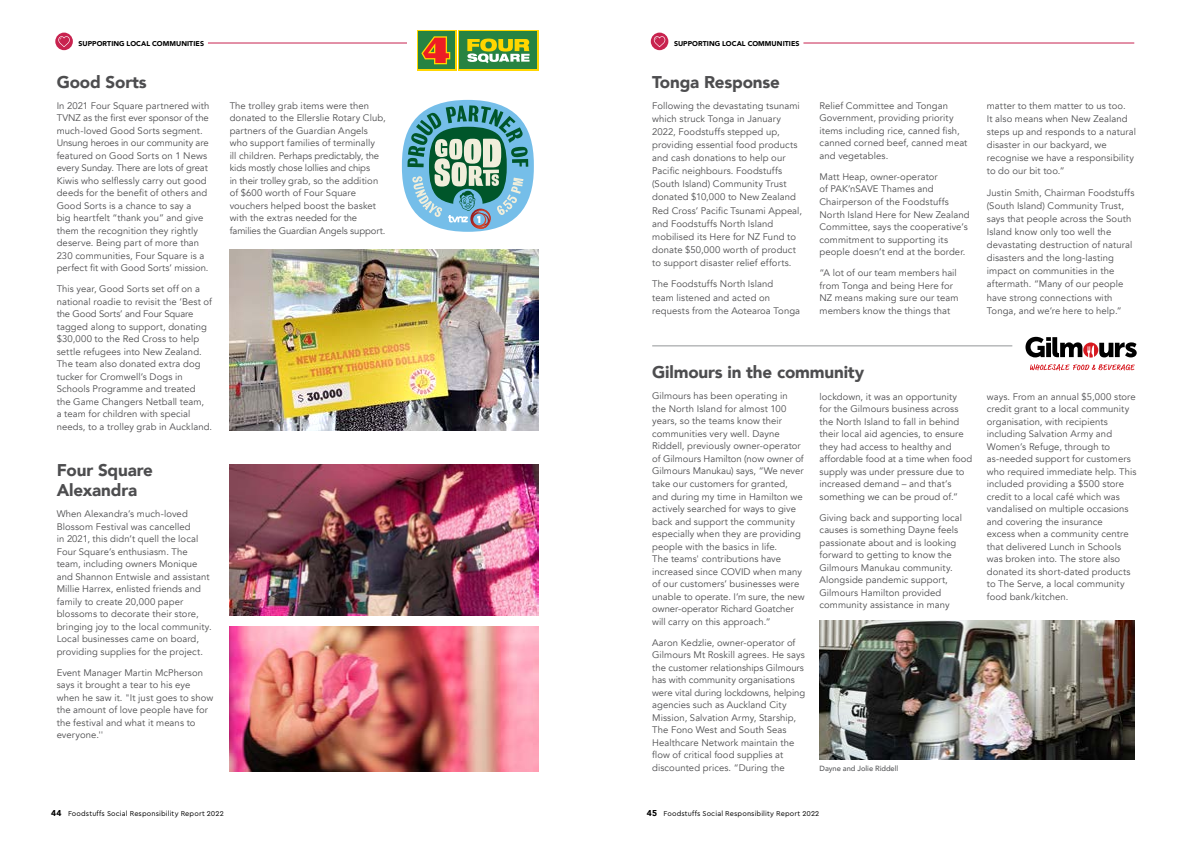
<style>
.page{position:relative;width:1191px;height:842px;background:#fff}
.page>*{position:absolute;margin:0;border:0;box-sizing:border-box;transform-origin:0 0}
.t1{font:900 17px/20px "Avenir";letter-spacing:-.01em;color:#4d4d4f}
.t2{font:9.5px/12.5px "Avenir";letter-spacing:.01em;color:#4d4d4f}
.t3{font:500 7.5px "Avenir";letter-spacing:-.005em;color:#58595b}
.t4{font:7.3px "Cera Pro";letter-spacing:.015em;color:#000}
.t5{font:900 7px "Avenir";letter-spacing:.01em;color:#000}
.s1{font-family:"Avenir";font-weight:900;font-size:8.5px}
</style>
<div class="page">
<hr style="left:208px;top:43px;width:331px;height:1px;background:#c8234f">
<div style="left:55px;top:33px;width:18px;height:17px;background:#c8234f;border-radius:50%"></div>
<svg style="left:58px;top:36px;width:12px;height:11px"></svg>
<hr style="left:803px;top:43px;width:331px;height:1px;background:#c8234f">
<div style="left:651px;top:33px;width:17px;height:17px;background:#c8234f;border-radius:50%"></div>
<svg style="left:654px;top:36px;width:11px;height:11px"></svg>
<div style="left:407px;top:28px;width:133px;height:52px;background:#fff"></div>
<div style="left:415px;top:28px;width:125px;height:44px;background:linear-gradient(to bottom,#fff,#fff)"></div>
<div style="left:417px;top:30px;width:40px;height:41px;background:#ffd600"></div>
<div style="left:418px;top:31px;width:37px;height:38px;background:#278342"></div>
<svg style="left:458px;top:30px;width:80px;height:41px"></svg>
<div style="left:460px;top:31px;width:77px;height:38px;background:#278342"></div>
<svg style="left:421px;top:36px;width:29px;height:28px"></svg>
<svg style="left:467px;top:39px;width:62px;height:24px"></svg>
<svg style="left:402px;top:100px;width:132px;height:132px"></svg>
<img style="left:230px;top:249px;width:309px;height:182px">
<img style="left:230px;top:465px;width:309px;height:150px">
<img style="left:230px;top:626px;width:309px;height:145px">
<hr style="left:652px;top:345px;width:360px;height:1px;background:#939598">
<svg style="left:1025px;top:337px;width:111px;height:21px"></svg>
<svg style="left:1030px;top:364px;width:105px;height:7px"></svg>
<img style="left:819px;top:620px;width:315px;height:139px">
<p class="t5" style="left:79px;top:37px;width:127px">SUPPORTING LOCAL COMMUNITIES</p>
<p class="t5" style="left:674px;top:37px;width:127px">SUPPORTING LOCAL COMMUNITIES</p>
<h1 class="t1" style="left:57px;top:72px;width:92px">Good Sorts</h1>
<p class="t2" style="left:57px;top:100px;width:154px">In 2021 Four Square partnered with TVNZ as the first ever sponsor of the much-loved Good Sorts segment.<br>Unsung heroes in our community are featured on Good Sorts on 1 News every Sunday. There are lots of great Kiwis who selflessly carry out good deeds for the benefit of others and Good Sorts is a chance to say a<br>big heartfelt “thank you” and give them the recognition they rightly deserve. Being part of more than 230 communities, Four Square is a perfect fit with Good Sorts’ mission.</p>
<p class="t2" style="left:57px;top:283px;width:157px">This year, Good Sorts set off on a national roadie to revisit the ‘Best of the Good Sorts’ and Four Square tagged along to support, donating $30,000 to the Red Cross to help settle refugees into New Zealand.<br>The team also donated extra dog tucker for Cromwell’s Dogs in<br>Schools Programme and treated<br>the Game Changers Netball team,<br>a team for children with special needs, to a trolley grab in Auckland.</p>
<h1 class="t1" style="left:652px;top:72px;width:129px">Tonga Response</h1>
<p class="t2" style="left:652px;top:99px;width:151px;line-height:13.1px">Following the devastating tsunami which struck Tonga in January<br>2022, Foodstuffs stepped up, providing essential food products and cash donations to help our<br>Pacific neighbours. Foodstuffs (South Island) Community Trust donated $10,000 to New Zealand<br>Red Cross’ Pacific Tsunami Appeal, and Foodstuffs North Island mobilised its Here for NZ Fund to donate $50,000 worth of product to support disaster relief efforts.</p>
<p class="t2" style="left:652px;top:278px;width:149px;line-height:13.1px">The Foodstuffs North Island<br>team listened and acted on requests from the Aotearoa Tonga</p>
<p class="t2" style="left:819px;top:100px;width:149px">Relief Committee and Tongan<br>Government, providing priority items including rice, canned fish, canned corned beef, canned meat and vegetables.</p>
<p class="t2" style="left:819px;top:171px;width:152px">Matt Heap, owner-operator<br>of PAK’nSAVE Thames and<br>Chairperson of the Foodstuffs<br>North Island Here for New Zealand<br>Committee, says the cooperative’s commitment to supporting its people doesn’t end at the border.</p>
<p class="t2" style="left:819px;top:267px;width:141px">“A lot of our team members hail from Tonga and being Here for<br>NZ means making sure our team members know the things that</p>
<p class="t2" style="left:230px;top:100px;width:157px">The trolley grab items were then donated to the Ellerslie Rotary Club, partners of the Guardian Angels who support families of terminally<br>ill children. Perhaps predictably, the kids mostly chose lollies and chips<br>in their trolley grab, so the addition of $600 worth of Four Square vouchers helped boost the basket with the extras needed for the families the Guardian Angels support.</p>
<h1 class="t1" style="left:652px;top:362px;width:213px">Gilmours in the community</h1>
<p class="t2" style="left:652px;top:390px;width:154px">Gilmours has been operating in<br>the North Island for almost 100 years, so the teams know their communities very well. Dayne<br>Riddell, previously owner-operator of Gilmours Hamilton (now owner of<br>Gilmours Manukau) says, “We never take our customers for granted, and during my time in Hamilton we actively searched for ways to give back and support the community especially when they are providing people with the basics in life.<br>The teams' contributions have increased since COVID when many of our customers’ businesses were unable to operate. I’m sure, the new owner-operator Richard Goatcher will carry on this approach.”</p>
<p class="t2" style="left:652px;top:636px;width:155px">Aaron Kedzlie, owner-operator of Gilmours Mt Roskill agrees. He says the customer relationships Gilmours has with community organisations were vital during lockdowns, helping agencies such as Auckland City Mission, Salvation Army, Starship, The Fono West and South Seas Healthcare Network maintain the flow of critical food supplies at discounted prices. “During the</p>
<p class="t2" style="left:819px;top:390px;width:154px">lockdown, it was an opportunity<br>for the Gilmours business across the North Island to fall in behind their local aid agencies, to ensure they had access to healthy and affordable food at a time when food supply was under pressure due to increased demand – and that’s something we can be proud of.”</p>
<p class="t2" style="left:819px;top:511px;width:144px">Giving back and supporting local causes is something Dayne feels passionate about and is looking forward to getting to know the<br>Gilmours Manukau community.<br>Alongside pandemic support,<br>Gilmours Hamilton provided community assistance in many</p>
<h1 class="t1" style="left:57px;top:460px;width:98px">Four Square<br>Alexandra</h1>
<p class="t2" style="left:57px;top:508px;width:156px">When Alexandra’s much-loved Blossom Festival was cancelled<br>in 2021, this didn’t quell the local Four Square’s enthusiasm. The team, including owners Monique and Shannon Entwisle and assistant Millie Harrex, enlisted friends and family to create 20,000 paper blossoms to decorate their store, bringing joy to the local community.<br>Local businesses came on board, providing supplies for the project.</p>
<p class="t2" style="left:57px;top:666px;width:158px">Event Manager Martin McPherson says it brought a tear to his eye when he saw it. "It just goes to show the amount of love people have for the festival and what it means to everyone.''</p>
<p class="t3" style="left:819px;top:762px;width:80px">Dayne and Jolie Riddell</p>
<p class="t4" style="left:51px;top:809px;width:174px"><span class="s1">44</span> Foodstuffs Social Responsibility Report 2022</p>
<p class="t4" style="left:647px;top:809px;width:174px"><span class="s1">45</span> Foodstuffs Social Responsibility Report 2022</p>
<p class="t2" style="left:986px;top:99px;width:151px;line-height:13.1px">matter to them matter to us too.<br>It also means when New Zealand steps up and responds to a natural disaster in our backyard, we recognise we have a responsibility to do our bit too.”</p>
<p class="t2" style="left:986px;top:186px;width:149px;line-height:13.1px">Justin Smith, Chairman Foodstuffs (South Island) Community Trust, says that people across the South<br>Island know only too well the devastating destruction of natural disasters and the long-lasting impact on communities in the aftermath. “Many of our people have strong connections with<br>Tonga, and we’re here to help.”</p>
<p class="t2" style="left:986px;top:390px;width:151px">ways. From an annual $5,000 store credit grant to a local community organisation, with recipients including Salvation Army and<br>Women’s Refuge, through to as-needed support for customers who required immediate help. This included providing a $500 store credit to a local café which was vandalised on multiple occasions and covering the insurance<br>excess when a community centre that delivered Lunch in Schools was broken into. The store also donated its short-dated products to The Serve, a local community food bank/kitchen.</p>
</div>
